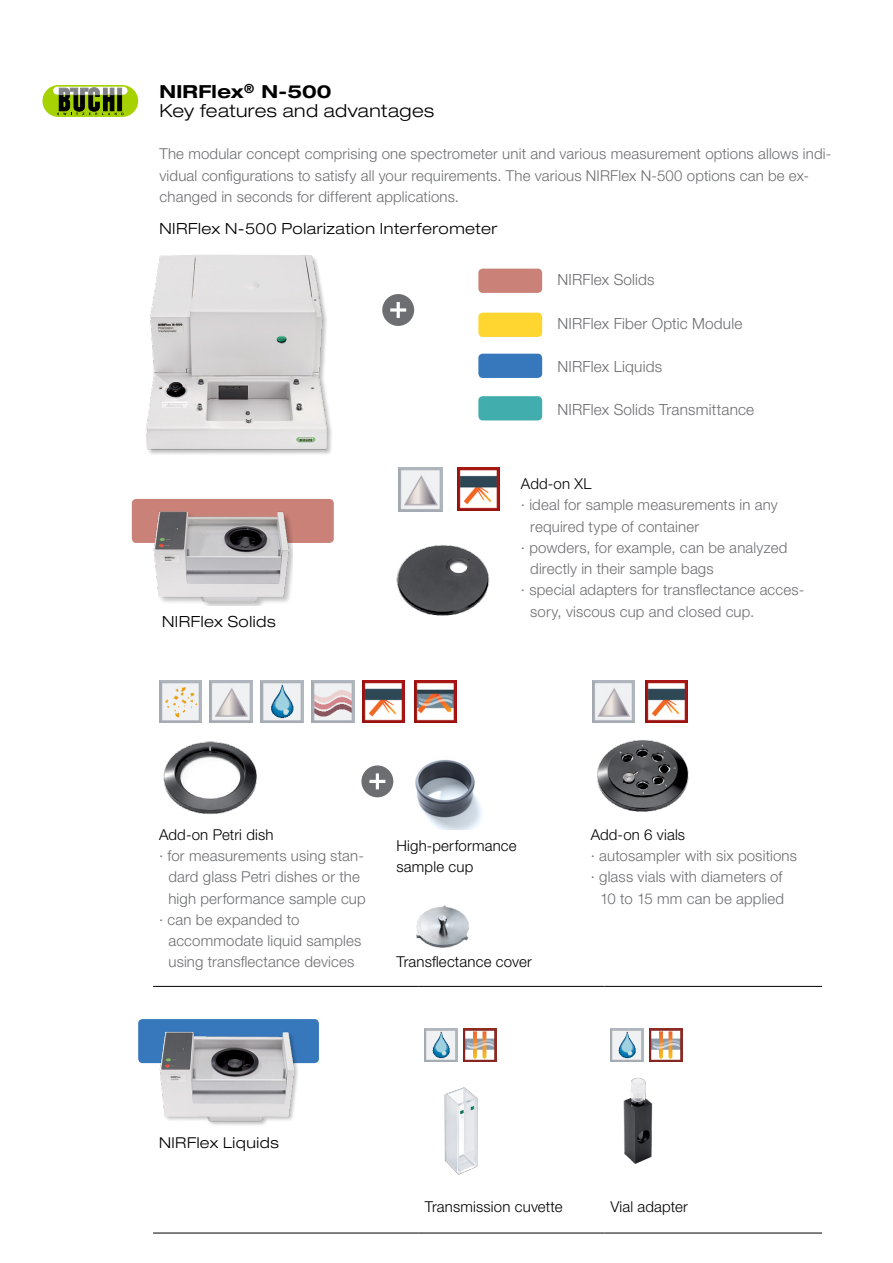
<style>
.page{position:relative;width:893px;height:1263px;background:#fff}
.page>*{position:absolute;margin:0;border:0;box-sizing:border-box;transform-origin:0 0}
.EN_Page_Subline{font:300 expanded 18px "Helvetica Neue LT Std";letter-spacing:.02em;color:#000}
.EN_Page_Subline-2{font:700 expanded 18px "Helvetica Neue LT Std";letter-spacing:.015em;color:#000}
.EN_Body_text_left{font:300 15.45px "Helvetica Neue LT Std";letter-spacing:.01em;color:#6d6e71}
.EN_Title_small_down{font:300 expanded 15.45px "Helvetica Neue LT Std";letter-spacing:.035em;color:#000}
.EN_Body_text_left-2{font:300 15px/21.3px "Helvetica Neue LT Std";letter-spacing:.01em;color:#6d6e71}
.EN_Body_text_left-3{font:300 15px/21.3px "Helvetica Neue LT Std";letter-spacing:.01em;color:#000}
.EN_Title_small_down-2{font:300 expanded 15px "Helvetica Neue LT Std";letter-spacing:.035em;color:#000}
</style>
<div class="page">
<div style="left:138px;top:1019px;width:181px;height:44px;background:#3777bc;border-radius:4px"></div>
<div style="left:478px;top:269px;width:64px;height:24px;background:#ca8177;border-radius:4px"></div>
<div style="left:478px;top:313px;width:64px;height:24px;background:#ffd530;border-radius:4px"></div>
<div style="left:478px;top:354px;width:64px;height:24px;background:#3777bc;border-radius:4px"></div>
<div style="left:478px;top:396px;width:64px;height:24px;background:#41aead;border-radius:4px"></div>
<div style="left:43px;top:85px;width:95px;height:32px;background:#a5d200;border-radius:16px"></div>
<div style="left:53px;top:87px;width:75px;height:8px;background:#fff;border-radius:4px"></div>
<svg style="left:57px;top:88px;width:66px;height:27px"></svg>
<img style="left:146px;top:255px;width:186px;height:199px">
<svg style="left:382px;top:294px;width:32px;height:32px"></svg>
<div style="left:132px;top:499px;width:202px;height:44px;background:#ca8177;border-radius:4px"></div>
<img style="left:153px;top:511px;width:140px;height:95px">
<img style="left:414px;top:680px;width:43px;height:42px">
<img style="left:261px;top:680px;width:42px;height:42px">
<img style="left:159px;top:680px;width:42px;height:42px">
<img style="left:363px;top:680px;width:42px;height:42px">
<img style="left:210px;top:680px;width:42px;height:42px">
<img style="left:312px;top:680px;width:42px;height:42px">
<img style="left:163px;top:741px;width:94px;height:74px">
<img style="left:597px;top:740px;width:92px;height:72px">
<hr style="left:153px;top:986px;width:266px;height:1px;background:#000">
<hr style="left:419px;top:986px;width:185px;height:1px;background:#000">
<hr style="left:604px;top:986px;width:218px;height:1px;background:#000">
<hr style="left:153px;top:1233px;width:266px;height:1px;background:#000">
<hr style="left:419px;top:1233px;width:185px;height:1px;background:#000">
<hr style="left:604px;top:1233px;width:218px;height:1px;background:#000">
<img style="left:159px;top:1031px;width:139px;height:94px">
<img style="left:425px;top:1029px;width:33px;height:33px">
<img style="left:464px;top:1029px;width:33px;height:33px">
<img style="left:610px;top:1029px;width:33px;height:33px">
<img style="left:649px;top:1029px;width:33px;height:33px">
<img style="left:444px;top:1087px;width:34px;height:88px">
<img style="left:623px;top:1077px;width:30px;height:88px">
<img style="left:396px;top:545px;width:94px;height:71px">
<img style="left:416px;top:905px;width:53px;height:43px">
<img style="left:399px;top:468px;width:43px;height:43px">
<img style="left:457px;top:468px;width:43px;height:42px">
<img style="left:393px;top:759px;width:89px;height:70px">
<svg style="left:361px;top:765px;width:32px;height:32px"></svg>
<img style="left:592px;top:680px;width:43px;height:43px">
<img style="left:645px;top:680px;width:43px;height:43px">
<p class="EN_Page_Subline-2" style="left:159px;top:80px;width:174px">NIRFlex<sup>®</sup> N-500</p>
<p class="EN_Page_Subline" style="left:159px;top:100px;width:276px">Key features and advantages</p>
<p class="EN_Body_text_left-2" style="left:159px;top:143px;width:673px">The modular concept comprising one spectrometer unit and various measurement options allows indi&shy;vidual configurations to satisfy all your requirements. The various NIRFlex N-500 options can be ex&shy;changed in seconds for different applications.</p>
<p class="EN_Title_small_down" style="left:159px;top:219px;width:339px">NIRFlex N-500 Polarization Interferometer</p>
<p class="EN_Body_text_left" style="left:557px;top:270px;width:99px">NIRFlex Solids</p>
<p class="EN_Body_text_left" style="left:557px;top:314px;width:186px">NIRFlex Fiber Optic Module</p>
<p class="EN_Body_text_left" style="left:557px;top:357px;width:106px">NIRFlex Liquids</p>
<p class="EN_Body_text_left" style="left:557px;top:400px;width:198px">NIRFlex Solids Transmittance</p>
<p class="EN_Title_small_down" style="left:162px;top:612px;width:115px">NIRFlex Solids</p>
<p class="EN_Body_text_left-3" style="left:521px;top:473px;width:72px">Add-on XL</p>
<p class="EN_Body_text_left-2" style="left:530px;top:494px;width:249px;text-indent:-9px">∙ ideal for sample measurements in any required type of container</p>
<p class="EN_Body_text_left-2" style="left:530px;top:536px;width:259px;text-indent:-9px">∙ powders, for example, can be analyzed directly in their sample bags</p>
<p class="EN_Body_text_left-2" style="left:530px;top:579px;width:276px;text-indent:-9px">∙ special adapters for transflectance acces&shy;sory, viscous cup and closed cup.</p>
<p class="EN_Body_text_left-3" style="left:159px;top:823px;width:116px">Add-on Petri dish</p>
<p class="EN_Body_text_left-3" style="left:591px;top:823px;width:96px">Add-on 6 vials</p>
<p class="EN_Body_text_left-2" style="left:168px;top:845px;width:199px;text-indent:-9px">∙ for measurements using stan&shy;dard glass Petri dishes or the high performance sample cup</p>
<p class="EN_Body_text_left-2" style="left:168px;top:909px;width:195px;text-indent:-9px">∙ can be expanded to accommodate liquid samples using transflectance devices</p>
<p class="EN_Body_text_left-3" style="left:396px;top:834px;width:122px">High-performance sample cup</p>
<p class="EN_Body_text_left-2" style="left:591px;top:845px;width:208px">∙ autosampler with six positions</p>
<p class="EN_Body_text_left-2" style="left:591px;top:866px;width:195px;text-align:right">∙ glass vials with diameters of<br>10 to 15 mm can be applied</p>
<p class="EN_Body_text_left-3" style="left:396px;top:951px;width:137px">Transflectance cover</p>
<p class="EN_Title_small_down-2" style="left:159px;top:1134px;width:121px">NIRFlex Liquids</p>
<p class="EN_Body_text_left-3" style="left:425px;top:1196px;width:139px">Transmission cuvette</p>
<p class="EN_Body_text_left-3" style="left:610px;top:1196px;width:79px">Vial adapter</p>
</div>
